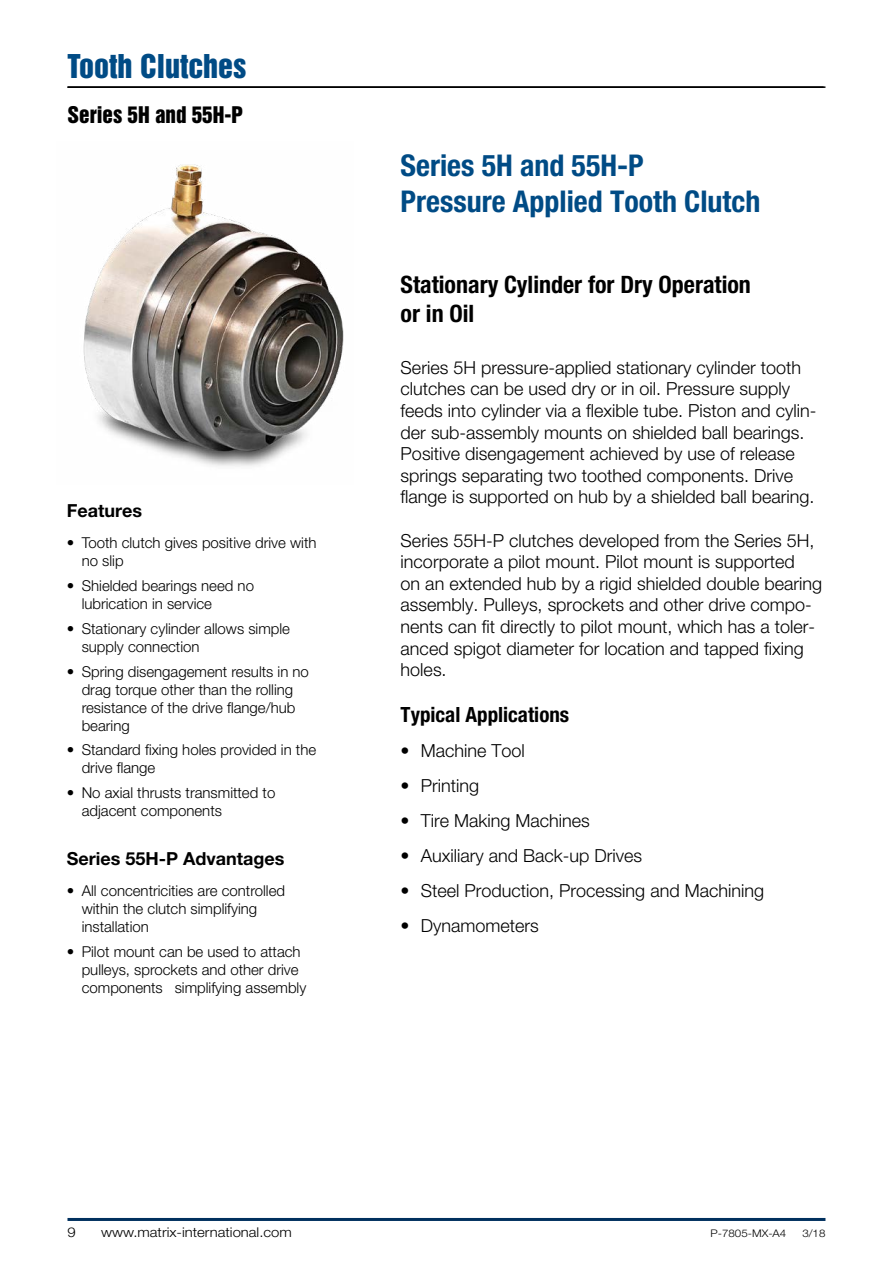
<style>
.page{position:relative;width:893px;height:1263px;background:#fff}
.page>*{position:absolute;margin:0;border:0;box-sizing:border-box;transform-origin:0 0}
.t1{font:700 condensed 30px/36px "Helvetica Neue LT Std";color:#004b85}
.t2{font:30px "Helvetica Inserat LT Std";color:#004b85}
.t3{font:700 condensed 24px/28.8px "Helvetica Neue LT Std";color:#000}
.t4{font:700 condensed 21px "Helvetica Neue LT Std";color:#000}
.t5{font:21px "Helvetica Inserat LT Std";color:#000}
.t6{font:300 18px/21.6px "Helvetica Neue LT Std";color:#000}
.t7{font:700 18px "Helvetica Neue LT Std";color:#000}
.t8{font:300 15px/18px "Helvetica Neue LT Std";color:#000}
.t9{font:300 13.5px "Helvetica Neue LT Std";color:#000;scale:1.1 1}
.t10{font:300 10.5px "Helvetica Neue LT Std";color:#000;scale:1.1 1}
</style>
<div class="page">
<hr style="left:68px;top:1218px;width:757px;height:3px;background:#00305e">
<hr style="left:68px;top:86px;width:757px;height:2px;background:#000">
<img style="left:83px;top:164px;width:261px;height:303px">
<p class="t2" style="left:68px;top:48px;width:180px">Tooth Clutches</p>
<p class="t5" style="left:68px;top:102px;width:177px">Series 5H and 55H-P</p>
<p class="t7" style="left:67px;top:499px;width:77px">Features</p>
<p class="t8" style="left:82px;top:534px;width:236px;text-indent:-15px">• Tooth clutch gives positive drive with no slip</p>
<p class="t8" style="left:82px;top:576px;width:174px;text-indent:-15px">• Shielded bearings need no lubrication in service</p>
<p class="t8" style="left:82px;top:619px;width:210px;text-indent:-15px">• Stationary cylinder allows simple supply connection</p>
<p class="t8" style="left:82px;top:662px;width:229px;text-indent:-15px">• Spring disengagement results in no drag torque other than the rolling resistance of the drive flange/hub bearing</p>
<p class="t8" style="left:82px;top:741px;width:236px;text-indent:-15px">• Standard fixing holes provided in the drive flange</p>
<p class="t8" style="left:82px;top:783px;width:195px;text-indent:-15px">• No axial thrusts transmitted to adjacent components</p>
<p class="t7" style="left:67px;top:847px;width:219px">Series 55H-P Advantages</p>
<p class="t8" style="left:82px;top:882px;width:205px;text-indent:-15px">• All concentricities are controlled within the clutch simplifying installation</p>
<p class="t8" style="left:82px;top:942px;width:226px;text-indent:-15px">• Pilot mount can be used to attach pulleys, sprockets and other drive components simplifying assembly</p>
<p class="t1" style="left:401px;top:147px;width:361px">Series 5H and 55H-P<br>Pressure Applied Tooth Clutch</p>
<p class="t3" style="left:401px;top:270px;width:352px">Stationary Cylinder for Dry Operation or in Oil</p>
<p class="t6" style="left:401px;top:356px;width:417px">Series 5H pressure-applied stationary cylinder tooth clutches can be used dry or in oil. Pressure supply feeds into cylinder via a flexible tube. Piston and cylin&shy;der sub-assembly mounts on shielded ball bearings.<br>Positive disengagement achieved by use of release springs separating two toothed components. Drive flange is supported on hub by a shielded ball bearing.</p>
<p class="t6" style="left:401px;top:529px;width:415px">Series 55H-P clutches developed from the Series 5H,</p>
<p class="t6" style="left:401px;top:551px;width:396px">incorporate a pilot mount. Pilot mount is supported</p>
<p class="t6" style="left:401px;top:572px;width:423px">on an extended hub by a rigid shielded double bearing assembly. Pulleys, sprockets and other drive compo&shy;nents can fit directly to pilot mount, which has a toler&shy;anced spigot diameter for location and tapped fixing holes.</p>
<p class="t4" style="left:401px;top:701px;width:170px">Typical Applications</p>
<p class="t6" style="left:401px;top:739px;width:126px">• Machine Tool</p>
<p class="t6" style="left:401px;top:774px;width:80px">• Printing</p>
<p class="t6" style="left:401px;top:809px;width:191px">• Tire Making Machines</p>
<p class="t6" style="left:401px;top:844px;width:243px">• Auxiliary and Back-up Drives</p>
<p class="t6" style="left:401px;top:880px;width:365px">• Steel Production, Processing and Machining</p>
<p class="t6" style="left:401px;top:915px;width:140px">• Dynamometers</p>
<p class="t9" style="left:68px;top:1223px;width:9px">9</p>
<p class="t9" style="left:101px;top:1223px;width:175px">www.matrix-international.com</p>
<p class="t10" style="left:711px;top:1226px;width:70px">P-7805-MX-A4</p>
<p class="t10" style="left:802px;top:1226px;width:23px">3/18</p>
</div>
